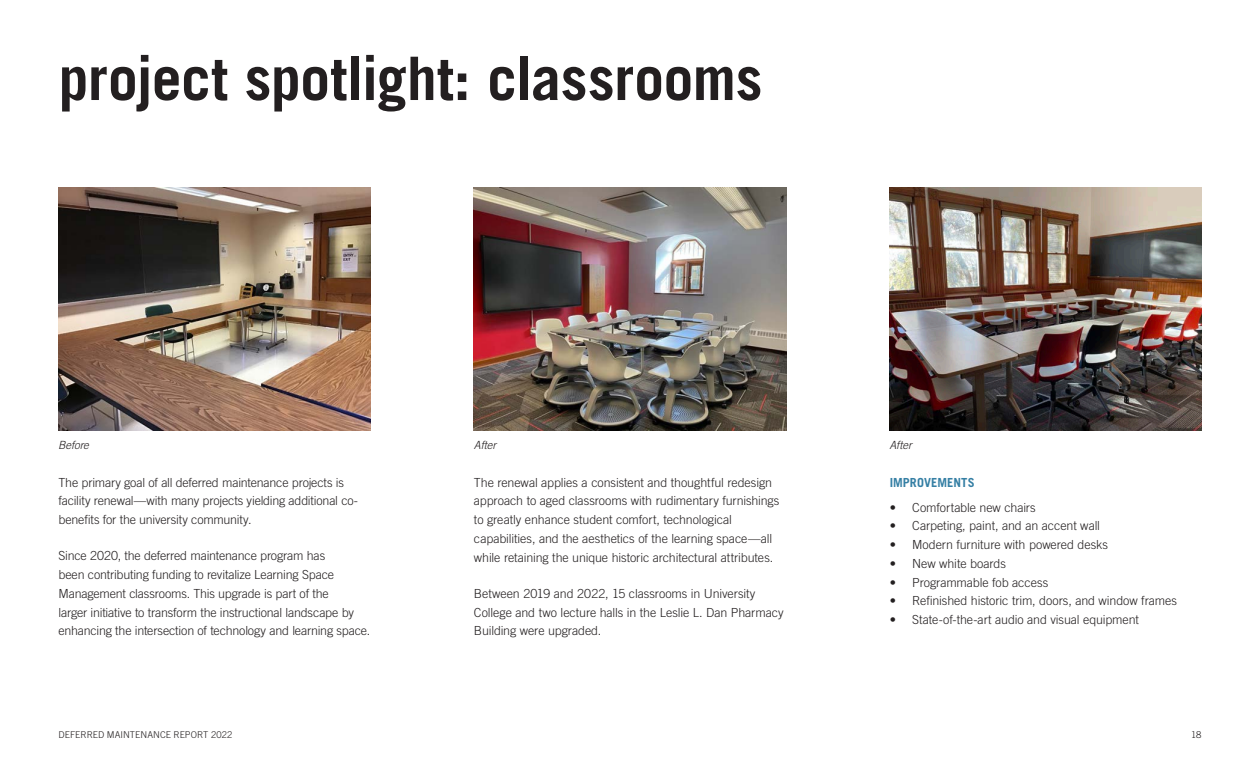
<style>
.page{position:relative;width:1260px;height:765px;background:#fff}
.page>*{position:absolute;margin:0;border:0;box-sizing:border-box;transform-origin:0 0}
.t1{font:700 60px "Trade Gothic LT Std";letter-spacing:-.01em;color:#231f20}
.t2{font:300 12.5px/18.8px "Trade Gothic LT Std";letter-spacing:-.01em;color:#231f20}
.t3{font:700 12.5px "Trade Gothic LT Std";letter-spacing:.005em;color:#357fa4}
.t4{font:italic 300 11.25px "Trade Gothic LT Std";letter-spacing:-.005em;color:#231f20}
.t5{font:300 9.38px "Trade Gothic LT Std";letter-spacing:.005em;color:#231f20}
</style>
<div class="page">
<img style="left:58px;top:187px;width:313px;height:243px">
<img style="left:890px;top:187px;width:312px;height:243px">
<img style="left:474px;top:187px;width:312px;height:243px">
<p class="t1" style="left:58px;top:42px;width:706px">project spotlight: classrooms</p>
<p class="t4" style="left:58px;top:439px;width:32px">Before</p>
<p class="t2" style="left:58px;top:473px;width:301px">The primary goal of all deferred maintenance projects is facility renewal—with many projects yielding additional co&shy;benefits for the university community.</p>
<p class="t2" style="left:58px;top:546px;width:313px">Since 2020, the deferred maintenance program has<br>been contributing funding to revitalize Learning Space Management classrooms. This upgrade is part of the<br>larger initiative to transform the instructional landscape by enhancing the intersection of technology and learning space.</p>
<p class="t4" style="left:474px;top:438px;width:24px">After</p>
<p class="t2" style="left:474px;top:473px;width:307px">The renewal applies a consistent and thoughtful redesign approach to aged classrooms with rudimentary furnishings to greatly enhance student comfort, technological capabilities, and the aesthetics of the learning space—all while retaining the unique historic architectural attributes.</p>
<p class="t2" style="left:474px;top:584px;width:311px">Between 2019 and 2022, 15 classrooms in University<br>College and two lecture halls in the Leslie L. Dan Pharmacy<br>Building were upgraded.</p>
<p class="t4" style="left:889px;top:438px;width:24px">After</p>
<p class="t3" style="left:890px;top:475px;width:86px">IMPROVEMENTS</p>
<p class="t2" style="left:890px;top:498px;width:148px">• Comfortable new chairs</p>
<p class="t2" style="left:890px;top:516px;width:212px">• Carpeting, paint, and an accent wall</p>
<p class="t2" style="left:890px;top:535px;width:220px">• Modern furniture with powered desks</p>
<p class="t2" style="left:890px;top:554px;width:118px">• New white boards</p>
<p class="t2" style="left:890px;top:573px;width:160px">• Programmable fob access</p>
<p class="t2" style="left:890px;top:591px;width:289px">• Refinished historic trim, doors, and window frames</p>
<p class="t2" style="left:890px;top:610px;width:251px">• State-of-the-art audio and visual equipment</p>
<p class="t5" style="left:58px;top:730px;width:176px">DEFERRED MAINTENANCE REPORT 2022</p>
<p class="t5" style="left:1191px;top:730px;width:12px">18</p>
</div>
